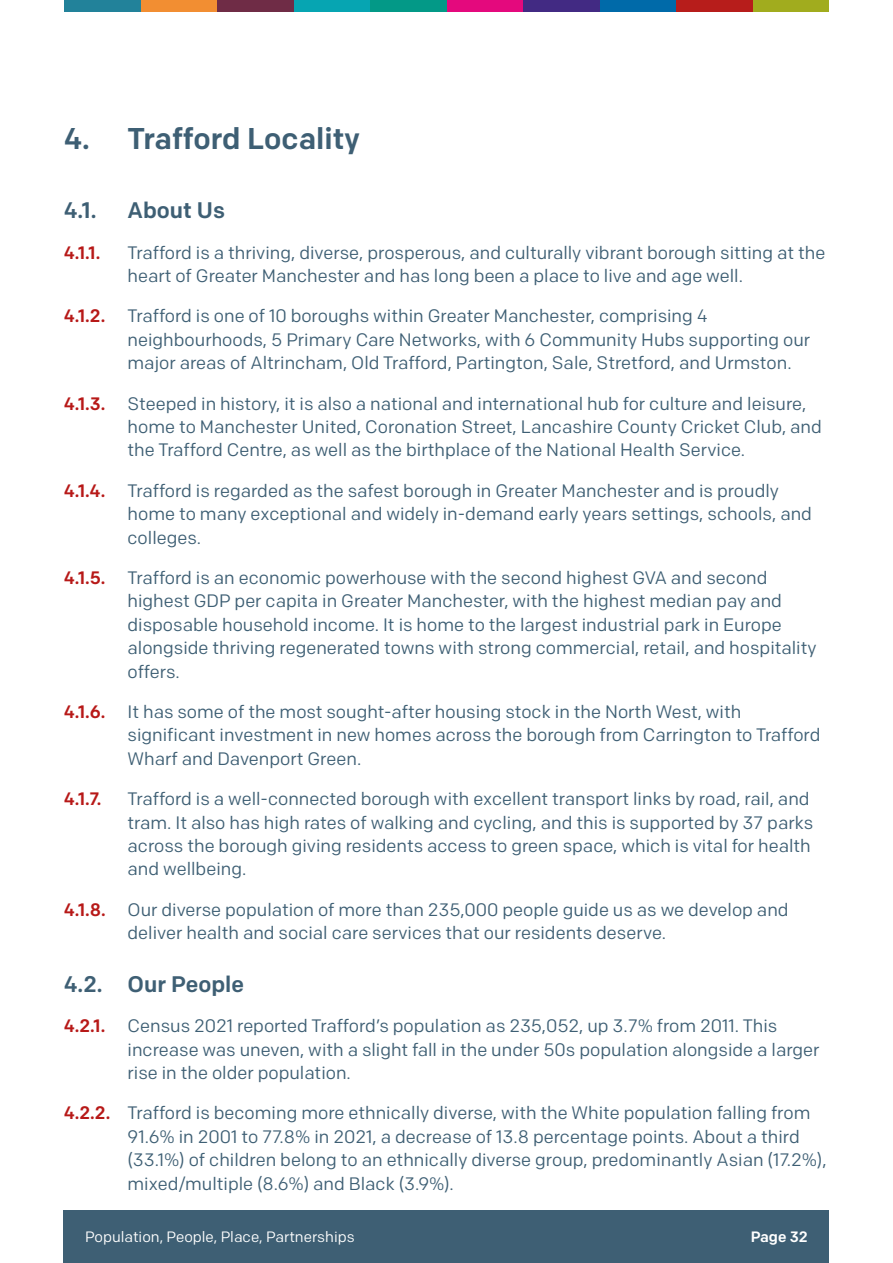
<style>
.page{position:relative;width:893px;height:1263px;background:#fff}
.page>*{position:absolute;margin:0;border:0;box-sizing:border-box;transform-origin:0 0}
.t1{font:500 30px "Colfax";color:#3e5f74}
.t2{font:500 22.5px "Colfax";color:#3e5f74}
.t3{font:18px/23.4px "Colfax";color:#3e5f74}
.t4{font:500 18px "Colfax";color:#b71918}
.t5{font:15px "Colfax";color:#fff}
.t6{font:500 15px "Colfax";color:#fff}
.s1{font-weight:500;color:#b71918}
</style>
<div class="page">
<div style="left:64px;top:1210px;width:765px;height:53px;background:#3e5f74"></div>
<div style="left:753px;top:0;width:76px;height:12px;background:#a1ac1e"></div>
<div style="left:676px;top:0;width:77px;height:12px;background:#b71d1b"></div>
<div style="left:600px;top:0;width:76px;height:12px;background:#006aa9"></div>
<div style="left:523px;top:0;width:77px;height:12px;background:#422a83"></div>
<div style="left:446px;top:0;width:77px;height:12px;background:#e4097d"></div>
<div style="left:370px;top:0;width:76px;height:12px;background:#039987"></div>
<div style="left:293px;top:0;width:77px;height:12px;background:#06a5b2"></div>
<div style="left:217px;top:0;width:76px;height:12px;background:#6f2c46"></div>
<div style="left:140px;top:0;width:77px;height:12px;background:#f28e32"></div>
<div style="left:64px;top:0;width:76px;height:12px;background:#22829a"></div>
<p class="t1" style="left:64px;top:120px;width:298px">4. Trafford Locality</p>
<p class="t2" style="left:64px;top:196px;width:34px">4.1.</p>
<p class="t2" style="left:128px;top:196px;width:99px">About Us</p>
<p class="t4" style="left:64px;top:241px;width:38px">4.1.1.</p>
<p class="t3" style="left:128px;top:240px;width:699px">Trafford is a thriving, diverse, prosperous, and culturally vibrant borough sitting at the heart of Greater Manchester and has long been a place to live and age well.</p>
<p class="t3" style="left:128px;top:304px;width:684px;text-indent:-64px"><span class="s1">4.1.2.</span> Trafford is one of 10 boroughs within Greater Manchester, comprising 4 neighbourhoods, 5 Primary Care Networks, with 6 Community Hubs supporting our major areas of Altrincham, Old Trafford, Partington, Sale, Stretford, and Urmston.</p>
<p class="t3" style="left:128px;top:391px;width:696px;text-indent:-64px"><span class="s1">4.1.3.</span> Steeped in history, it is also a national and international hub for culture and leisure, home to Manchester United, Coronation Street, Lancashire County Cricket Club, and the Trafford Centre, as well as the birthplace of the National Health Service.</p>
<p class="t3" style="left:128px;top:479px;width:686px;text-indent:-64px"><span class="s1">4.1.4.</span> Trafford is regarded as the safest borough in Greater Manchester and is proudly home to many exceptional and widely in-demand early years settings, schools, and colleges.</p>
<p class="t3" style="left:128px;top:566px;width:691px;text-indent:-64px"><span class="s1">4.1.5.</span> Trafford is an economic powerhouse with the second highest GVA and second highest GDP per capita in Greater Manchester, with the highest median pay and disposable household income. It is home to the largest industrial park in Europe alongside thriving regenerated towns with strong commercial, retail, and hospitality offers.</p>
<p class="t3" style="left:128px;top:700px;width:694px;text-indent:-64px"><span class="s1">4.1.6.</span> It has some of the most sought-after housing stock in the North West, with significant investment in new homes across the borough from Carrington to Trafford<br>Wharf and Davenport Green.</p>
<p class="t4" style="left:64px;top:788px;width:39px">4.1.7.</p>
<p class="t3" style="left:128px;top:787px;width:687px">Trafford is a well-connected borough with excellent transport links by road, rail, and tram. It also has high rates of walking and cycling, and this is supported by 37 parks across the borough giving residents access to green space, which is vital for health and wellbeing.</p>
<p class="t3" style="left:128px;top:898px;width:663px;text-indent:-64px"><span class="s1">4.1.8.</span> Our diverse population of more than 235,000 people guide us as we develop and deliver health and social care services that our residents deserve.</p>
<p class="t2" style="left:64px;top:970px;width:182px">4.2. Our People</p>
<p class="t3" style="left:128px;top:1014px;width:693px;text-indent:-64px"><span class="s1">4.2.1.</span> Census 2021 reported Trafford’s population as 235,052, up 3.7% from 2011. This increase was uneven, with a slight fall in the under 50s population alongside a larger rise in the older population.</p>
<p class="t3" style="left:128px;top:1101px;width:700px;text-indent:-64px"><span class="s1">4.2.2.</span> Trafford is becoming more ethnically diverse, with the White population falling from 91.6% in 2001 to 77.8% in 2021, a decrease of 13.8 percentage points. About a third (33.1%) of children belong to an ethnically diverse group, predominantly Asian (17.2%), mixed/multiple (8.6%) and Black (3.9%).</p>
<p class="t5" style="left:85px;top:1227px;width:271px">Population, People, Place, Partnerships</p>
<p class="t6" style="left:751px;top:1227px;width:59px">Page 32</p>
</div>
